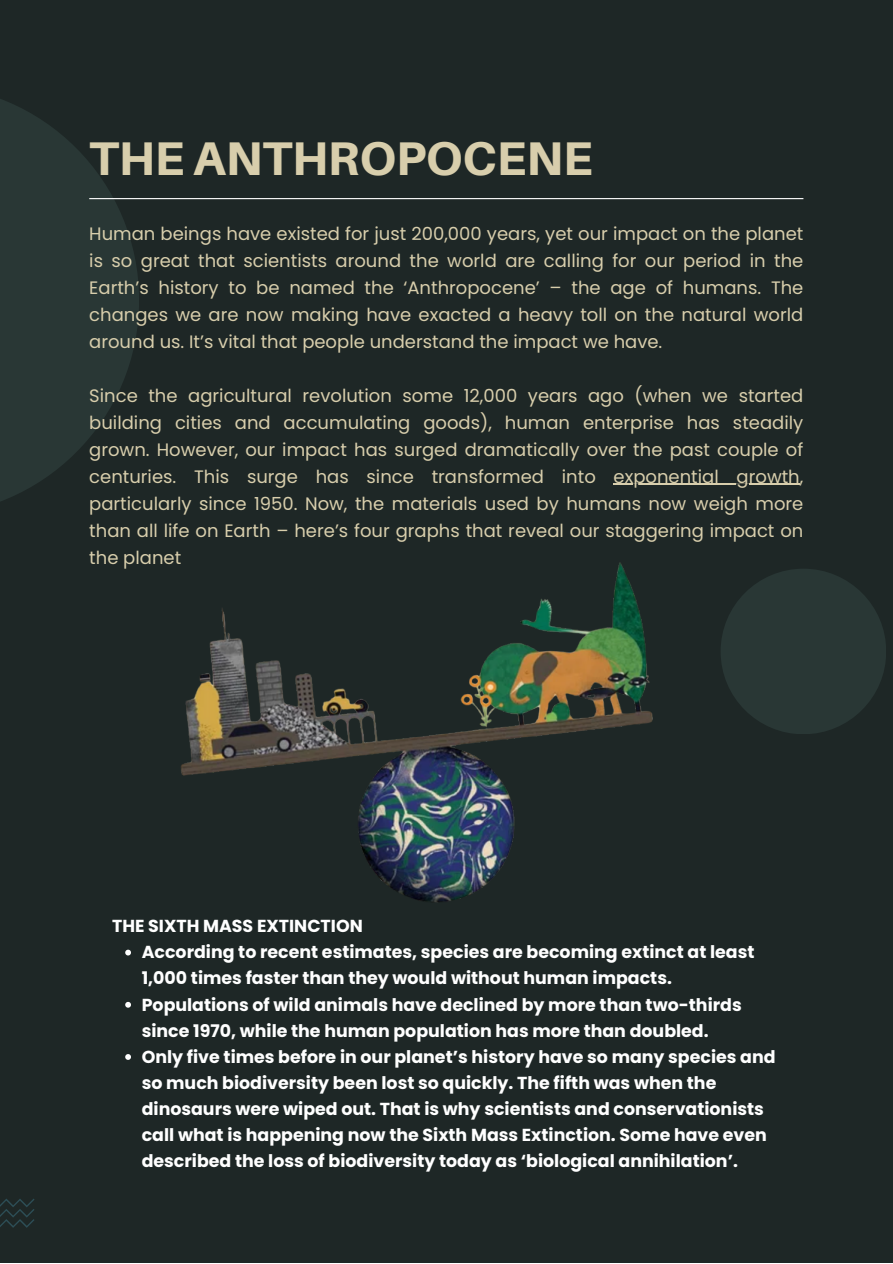
<style>
.page{position:relative;width:893px;height:1264px;background:#fff}
.page>*{position:absolute;margin:0;border:0;box-sizing:border-box;transform-origin:0 0}
.t1{font:800 47.25px "Aileron";color:#d8ceac}
.t2{font:18px/27px "Poppins";color:#d8ceac;text-align:justify}
.t3{font:700 17.4px/26.1px "Poppins";color:#fff}
</style>
<div class="page">
<div style="left:0;top:0;width:892px;height:1262px;background:#1e2726"></div>
<div style="left:0;top:85px;width:139px;height:430px;background:linear-gradient(to right,#293735,#222d2b)"></div>
<div style="left:720px;top:568px;width:166px;height:166px;background:#293735;border-radius:50%"></div>
<hr style="left:89px;top:198px;width:714px;height:1px;background:#fff">
<svg style="left:0;top:1199px;width:35px;height:28px"></svg>
<img style="left:181px;top:563px;width:543px;height:339px">
<hr style="left:613px;top:484px;width:186px;height:1px;background:#d8ceac">
<svg style="left:125px;top:949px;width:6px;height:6px"></svg>
<svg style="left:125px;top:1001px;width:6px;height:6px"></svg>
<svg style="left:125px;top:1054px;width:6px;height:5px"></svg>
<p class="t1" style="left:89px;top:129px;width:505px">THE ANTHROPOCENE</p>
<p class="t2" style="left:89px;top:220px;width:715px">Human beings have existed for just 200,000 years, yet our impact on the planet is so great that scientists around the world are calling for our period in the Earth’s history to be named the ‘Anthropocene’ – the age of humans. The changes we are now making have exacted a heavy toll on the natural world around us. It’s vital that people understand the impact we have.</p>
<p class="t2" style="left:89px;top:382px;width:715px">Since the agricultural revolution some 12,000 years ago (when we started building cities and accumulating goods), human enterprise has steadily grown. However, our impact has surged dramatically over the past couple of centuries. This surge has since transformed into exponential growth, particularly since 1950. Now, the materials used by humans now weigh more than all life on Earth – here’s four graphs that reveal our staggering impact on the planet</p>
<p class="t3" style="left:112px;top:913px;width:252px">THE SIXTH MASS EXTINCTION</p>
<p class="t3" style="left:142px;top:939px;width:614px">According to recent estimates, species are becoming extinct at least<br>1,000 times faster than they would without human impacts.</p>
<p class="t3" style="left:142px;top:991px;width:601px">Populations of wild animals have declined by more than two-thirds since 1970, while the human population has more than doubled.</p>
<p class="t3" style="left:142px;top:1043px;width:635px">Only five times before in our planet’s history have so many species and so much biodiversity been lost so quickly. The fifth was when the dinosaurs were wiped out. That is why scientists and conservationists call what is happening now the Sixth Mass Extinction. Some have even described the loss of biodiversity today as ‘biological annihilation’.</p>
</div>
